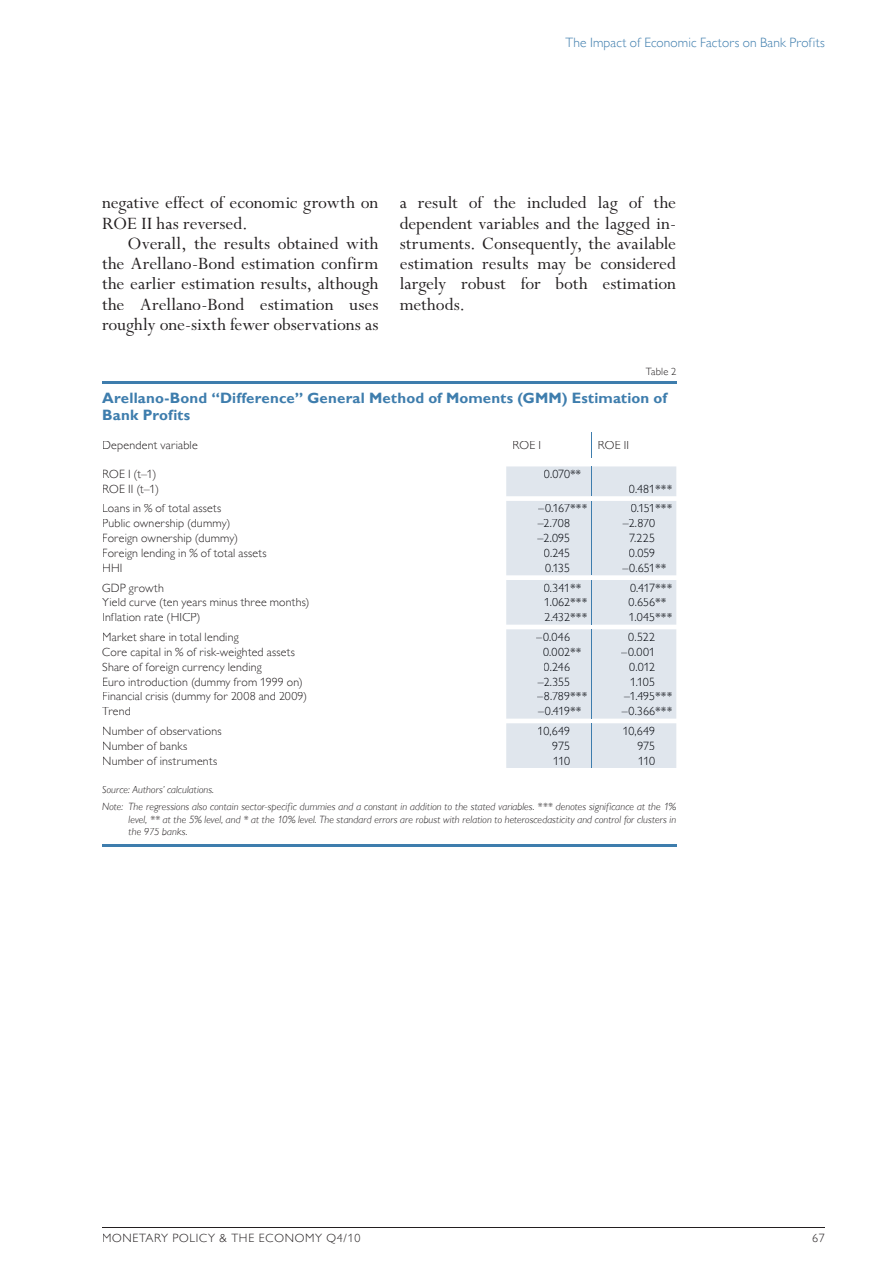
<style>
.page{position:relative;width:893px;height:1263px;background:#fff}
.page>*{position:absolute;margin:0;border:0;box-sizing:border-box;transform-origin:0 0}
.t1{font:19.5px/20.2px "Perpetua Std";letter-spacing:-.005em;color:#231f20;text-align:justify}
.t2{font:700 15px/17px "Gill Sans MT Pro";letter-spacing:.01em;color:#3e7dad}
.t3{font:300 13.5px "Gill Sans MT Pro";letter-spacing:.01em;color:#3e7dad}
.t4{font:300 12px "Gill Sans MT Pro";letter-spacing:.015em;color:#231f20}
.t5{font:300 12px "Gill Sans MT Pro";letter-spacing:-.015em;color:#000309}
.t6{font:300 12px "Gill Sans MT Pro";letter-spacing:.06em;color:#231f20}
.t7{font:italic 300 10.5px/16.4px "Gill Sans MT Pro";letter-spacing:.01em;color:#231f20}
.t8{font:300 10.5px "Gill Sans MT Pro";letter-spacing:.02em;color:#231f20}
</style>
<div class="page">
<hr style="left:102px;top:1227px;width:723px;height:1px;background:#231f20">
<svg style="left:506px;top:466px;width:170px;height:302px;background:#e2e7ee"></svg>
<svg style="left:591px;top:466px;width:1px;height:302px"></svg>
<svg style="left:591px;top:432px;width:1px;height:26px"></svg>
<hr style="left:102px;top:381px;width:574px;height:3px;background:#3e7dad">
<div style="left:544px;top:470px;width:26px;height:8px;background:#e0e6ed"></div>
<div style="left:570px;top:470px;width:11px;height:5px;background:#e0e6ed"></div>
<div style="left:629px;top:485px;width:24px;height:8px;background:#e0e6ed"></div>
<hr style="left:655px;top:485px;width:17px;height:4px;background:#e0e6ed">
<div style="left:538px;top:504px;width:32px;height:8px;background:#e0e6ed"></div>
<div style="left:570px;top:504px;width:17px;height:5px;background:#e0e6ed"></div>
<div style="left:631px;top:504px;width:22px;height:8px;background:#e0e6ed"></div>
<div style="left:655px;top:504px;width:17px;height:5px;background:#e0e6ed"></div>
<div style="left:538px;top:519px;width:31px;height:8px;background:#e0e6ed"></div>
<div style="left:623px;top:519px;width:32px;height:8px;background:#e0e6ed"></div>
<div style="left:538px;top:534px;width:31px;height:8px;background:#e0e6ed"></div>
<div style="left:629px;top:534px;width:25px;height:8px;background:#e0e6ed"></div>
<div style="left:544px;top:549px;width:25px;height:8px;background:#e0e6ed"></div>
<div style="left:629px;top:549px;width:25px;height:8px;background:#e0e6ed"></div>
<div style="left:546px;top:564px;width:23px;height:8px;background:#e0e6ed"></div>
<div style="left:622px;top:564px;width:31px;height:8px;background:#e0e6ed"></div>
<hr style="left:655px;top:564px;width:11px;height:4px;background:#e0e6ed">
<div style="left:544px;top:583px;width:24px;height:9px;background:#e0e6ed"></div>
<div style="left:570px;top:583px;width:11px;height:5px;background:#e0e6ed"></div>
<div style="left:630px;top:583px;width:25px;height:9px;background:#e0e6ed"></div>
<div style="left:655px;top:583px;width:17px;height:5px;background:#e0e6ed"></div>
<div style="left:545px;top:598px;width:25px;height:8px;background:#e0e6ed"></div>
<div style="left:570px;top:598px;width:17px;height:5px;background:#e0e6ed"></div>
<div style="left:629px;top:598px;width:26px;height:8px;background:#e0e6ed"></div>
<div style="left:655px;top:598px;width:11px;height:5px;background:#e0e6ed"></div>
<div style="left:545px;top:613px;width:25px;height:8px;background:#e0e6ed"></div>
<div style="left:570px;top:613px;width:17px;height:5px;background:#e0e6ed"></div>
<div style="left:629px;top:613px;width:25px;height:8px;background:#e0e6ed"></div>
<div style="left:655px;top:613px;width:17px;height:5px;background:#e0e6ed"></div>
<div style="left:536px;top:632px;width:34px;height:9px;background:#e0e6ed"></div>
<div style="left:629px;top:632px;width:26px;height:9px;background:#e0e6ed"></div>
<div style="left:543px;top:647px;width:27px;height:9px;background:#e0e6ed"></div>
<div style="left:570px;top:647px;width:11px;height:5px;background:#e0e6ed"></div>
<div style="left:621px;top:647px;width:32px;height:9px;background:#e0e6ed"></div>
<div style="left:544px;top:662px;width:26px;height:9px;background:#e0e6ed"></div>
<div style="left:629px;top:662px;width:26px;height:9px;background:#e0e6ed"></div>
<div style="left:538px;top:677px;width:31px;height:9px;background:#e0e6ed"></div>
<div style="left:631px;top:677px;width:23px;height:9px;background:#e0e6ed"></div>
<div style="left:537px;top:692px;width:32px;height:8px;background:#e0e6ed"></div>
<div style="left:570px;top:692px;width:17px;height:5px;background:#e0e6ed"></div>
<div style="left:624px;top:692px;width:30px;height:8px;background:#e0e6ed"></div>
<div style="left:655px;top:692px;width:17px;height:5px;background:#e0e6ed"></div>
<div style="left:538px;top:707px;width:31px;height:8px;background:#e0e6ed"></div>
<div style="left:570px;top:707px;width:11px;height:5px;background:#e0e6ed"></div>
<div style="left:622px;top:707px;width:33px;height:8px;background:#e0e6ed"></div>
<div style="left:655px;top:707px;width:17px;height:5px;background:#e0e6ed"></div>
<div style="left:538px;top:726px;width:31px;height:10px;background:#e0e6ed"></div>
<div style="left:623px;top:726px;width:31px;height:10px;background:#e0e6ed"></div>
<div style="left:553px;top:741px;width:16px;height:9px;background:#e0e6ed"></div>
<div style="left:638px;top:741px;width:16px;height:9px;background:#e0e6ed"></div>
<div style="left:554px;top:756px;width:16px;height:9px;background:#e0e6ed"></div>
<div style="left:639px;top:756px;width:16px;height:9px;background:#e0e6ed"></div>
<hr style="left:102px;top:844px;width:574px;height:2px;background:#3e7dad">
<p class="t3" style="left:565px;top:35px;width:261px">The Impact of Economic Factors on Bank Profits</p>
<h1 class="t1" style="left:102px;top:193px;width:278px">negative effect of economic growth on<br>ROE II has reversed.</h1>
<h1 class="t1" style="left:102px;top:234px;width:278px;text-indent:26px">Overall, the results obtained with the Arellano-Bond estimation confirm the earlier estimation results, although the Arellano-Bond estimation uses roughly one-sixth fewer observations as</h1>
<h1 class="t1" style="left:400px;top:193px;width:278px">a result of the included lag of the dependent variables and the lagged in&shy;struments. Consequently, the available estimation results may be considered largely robust for both estimation methods.</h1>
<p class="t8" style="left:646px;top:365px;width:32px">Table 2</p>
<p class="t2" style="left:102px;top:389px;width:566px">Arellano-Bond “Difference” General Method of Moments (GMM) Estimation of<br>Bank Profits</p>
<p class="t4" style="left:102px;top:438px;width:97px">Dependent variable</p>
<p class="t4" style="left:513px;top:438px;width:30px">ROE I</p>
<p class="t4" style="left:598px;top:438px;width:33px">ROE II</p>
<p class="t4" style="left:102px;top:467px;width:56px">ROE I (t–1)</p>
<p class="t5" style="left:544px;top:467px;width:39px">0.070**</p>
<p class="t4" style="left:102px;top:482px;width:58px">ROE II (t–1)</p>
<p class="t5" style="left:629px;top:482px;width:45px">0.481***</p>
<p class="t4" style="left:102px;top:501px;width:121px">Loans in % of total assets</p>
<p class="t5" style="left:538px;top:501px;width:51px">–0.167***</p>
<p class="t5" style="left:631px;top:501px;width:43px">0.151***</p>
<p class="t4" style="left:102px;top:516px;width:130px">Public ownership (dummy)</p>
<p class="t5" style="left:538px;top:516px;width:34px">–2.708</p>
<p class="t5" style="left:623px;top:516px;width:34px">–2.870</p>
<p class="t4" style="left:102px;top:531px;width:137px">Foreign ownership (dummy)</p>
<p class="t5" style="left:538px;top:531px;width:34px">–2.095</p>
<p class="t5" style="left:629px;top:531px;width:28px">7.225</p>
<p class="t4" style="left:102px;top:546px;width:166px">Foreign lending in % of total assets</p>
<p class="t5" style="left:544px;top:546px;width:28px">0.245</p>
<p class="t5" style="left:629px;top:546px;width:28px">0.059</p>
<p class="t4" style="left:102px;top:561px;width:22px">HHI</p>
<p class="t5" style="left:545px;top:561px;width:26px">0.135</p>
<p class="t5" style="left:622px;top:561px;width:46px">–0.651**</p>
<p class="t4" style="left:102px;top:580px;width:63px">GDP growth</p>
<p class="t5" style="left:544px;top:580px;width:39px">0.341**</p>
<p class="t5" style="left:630px;top:580px;width:44px">0.417***</p>
<p class="t4" style="left:102px;top:595px;width:209px">Yield curve (ten years minus three months)</p>
<p class="t5" style="left:544px;top:595px;width:45px">1.062***</p>
<p class="t5" style="left:629px;top:595px;width:39px">0.656**</p>
<p class="t4" style="left:102px;top:610px;width:100px">Inflation rate (HICP)</p>
<p class="t5" style="left:544px;top:610px;width:44px">2.432***</p>
<p class="t5" style="left:629px;top:610px;width:45px">1.045***</p>
<p class="t4" style="left:102px;top:630px;width:138px">Market share in total lending</p>
<p class="t5" style="left:536px;top:630px;width:35px">–0.046</p>
<p class="t5" style="left:628px;top:630px;width:28px">0.522</p>
<p class="t4" style="left:102px;top:644px;width:194px">Core capital in % of risk-weighted assets</p>
<p class="t5" style="left:543px;top:644px;width:40px">0.002**</p>
<p class="t5" style="left:621px;top:644px;width:35px">–0.001</p>
<p class="t4" style="left:102px;top:659px;width:161px">Share of foreign currency lending</p>
<p class="t5" style="left:544px;top:659px;width:28px">0.246</p>
<p class="t5" style="left:629px;top:659px;width:27px">0.012</p>
<p class="t4" style="left:102px;top:674px;width:202px">Euro introduction (dummy from 1999 on)</p>
<p class="t5" style="left:538px;top:674px;width:34px">–2.355</p>
<p class="t5" style="left:630px;top:674px;width:26px">1.105</p>
<p class="t4" style="left:102px;top:689px;width:207px">Financial crisis (dummy for 2008 and 2009)</p>
<p class="t5" style="left:537px;top:689px;width:52px">–8.789***</p>
<p class="t5" style="left:624px;top:689px;width:50px">–1.495***</p>
<p class="t4" style="left:102px;top:704px;width:30px">Trend</p>
<p class="t5" style="left:538px;top:704px;width:45px">–0.419**</p>
<p class="t5" style="left:622px;top:704px;width:52px">–0.366***</p>
<p class="t4" style="left:102px;top:724px;width:121px">Number of observations</p>
<p class="t5" style="left:538px;top:724px;width:34px">10,649</p>
<p class="t5" style="left:623px;top:724px;width:34px">10,649</p>
<p class="t4" style="left:102px;top:738px;width:87px">Number of banks</p>
<p class="t5" style="left:552px;top:738px;width:19px">975</p>
<p class="t5" style="left:637px;top:738px;width:19px">975</p>
<p class="t4" style="left:102px;top:753px;width:116px">Number of instruments</p>
<p class="t5" style="left:553px;top:753px;width:18px">110</p>
<p class="t5" style="left:638px;top:753px;width:18px">110</p>
<p class="t7" style="left:102px;top:782px;width:575px">Source: Authors’ calculations.<br>Note: The regressions also contain sector-specific dummies and a constant in addition to the stated variables. *** denotes significance at the 1%</p>
<p class="t7" style="left:129px;top:812px;width:549px;line-height:12.8px">level, ** at the 5% level, and * at the 10% level. The standard errors are robust with relation to heteroscedasticity and control for clusters in the 975 banks.</p>
<p class="t6" style="left:102px;top:1231px;width:260px">MONETARY POLICY &amp; THE ECONOMY Q4/10</p>
<p class="t4" style="left:812px;top:1231px;width:14px">67</p>
</div>
